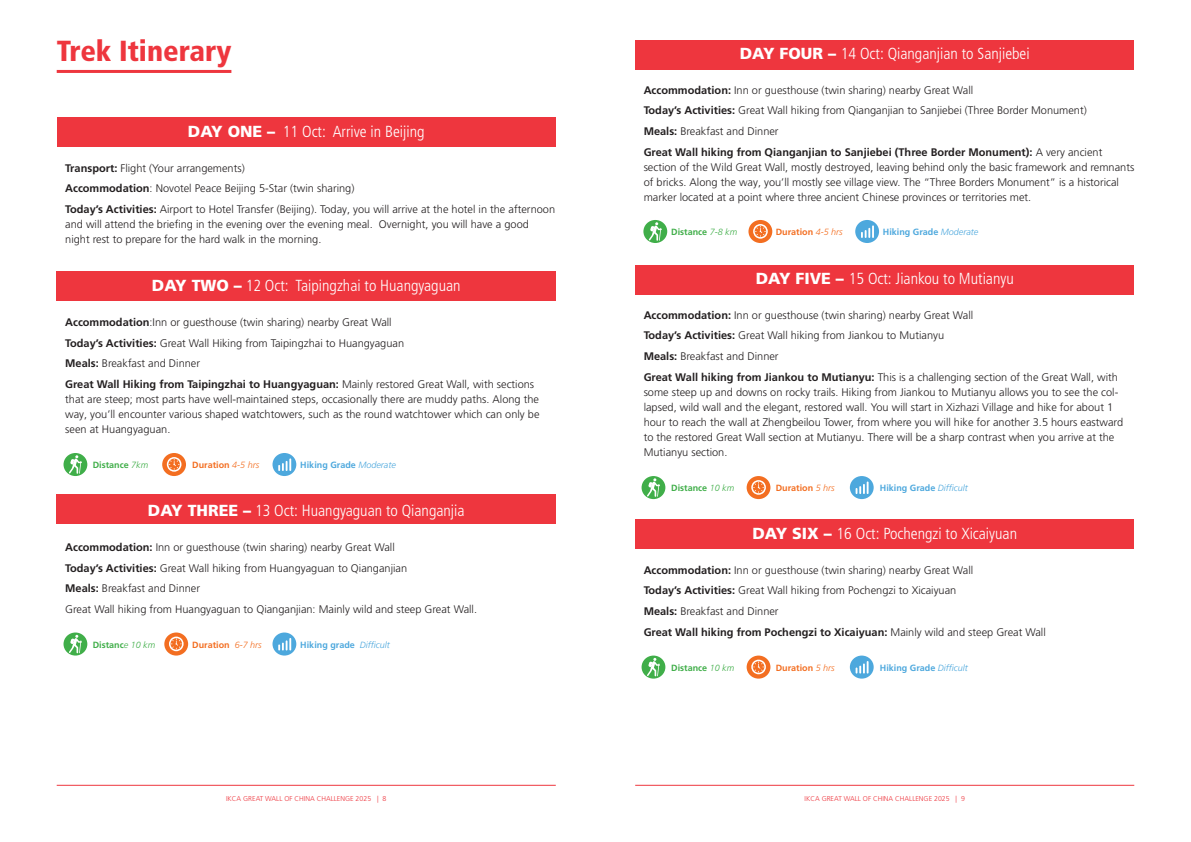
<style>
.page{position:relative;width:1191px;height:842px;background:#fff}
.page>*{position:absolute;margin:0;border:0;box-sizing:border-box;transform-origin:0 0}
.t1{font:900 condensed 29px "Frutiger LT Pro";color:#ee363e}
.t2{font:300 condensed 16px "Frutiger LT Pro";color:#fff}
.t3{font:300 11px/20.7px "Frutiger LT Pro";color:#231f20}
.t4{font:700 9px "Frutiger LT Pro";color:#4da8dd}
.t5{font:700 9px "Frutiger LT Pro";color:#f36e21}
.t6{font:700 9px "Frutiger LT Pro";color:#40ae49}
.t7{font:300 7px "Frutiger LT Pro";color:#ee363e}
.s1{font-weight:900;font-stretch:normal}
.s2{font-weight:700}
.s3{font-weight:300;font-style:italic}
</style>
<div class="page">
<div style="left:57px;top:117px;width:499px;height:30px;background:#ee363e"></div>
<div style="left:635px;top:40px;width:498px;height:29px;background:#ee363e"></div>
<div style="left:635px;top:265px;width:498px;height:30px;background:#ee363e"></div>
<div style="left:635px;top:519px;width:498px;height:30px;background:#ee363e"></div>
<div style="left:57px;top:271px;width:499px;height:30px;background:#ee363e"></div>
<div style="left:57px;top:494px;width:499px;height:30px;background:#ee363e"></div>
<hr style="left:57px;top:70px;width:174px;height:3px;background:#ee363e">
<hr style="left:57px;top:785px;width:499px;height:1px;background:#ee363e">
<svg style="left:63px;top:453px;width:24px;height:23px"></svg>
<svg style="left:69px;top:455px;width:13px;height:19px"></svg>
<div style="left:162px;top:453px;width:24px;height:23px;background:#f36e21;border-radius:50%"></div>
<svg style="left:167px;top:457px;width:14px;height:15px"></svg>
<div style="left:272px;top:453px;width:24px;height:23px;background:#4da8dd;border-radius:50%"></div>
<svg style="left:278px;top:458px;width:13px;height:13px"></svg>
<svg style="left:63px;top:632px;width:24px;height:23px"></svg>
<svg style="left:69px;top:635px;width:13px;height:18px"></svg>
<div style="left:164px;top:632px;width:24px;height:23px;background:#f36e21;border-radius:50%"></div>
<svg style="left:169px;top:637px;width:15px;height:14px"></svg>
<svg style="left:272px;top:632px;width:24px;height:23px"></svg>
<svg style="left:278px;top:638px;width:13px;height:12px"></svg>
<div style="left:643px;top:220px;width:24px;height:23px;background:#40ae49;border-radius:50%"></div>
<svg style="left:649px;top:222px;width:13px;height:19px"></svg>
<svg style="left:748px;top:220px;width:24px;height:23px"></svg>
<svg style="left:753px;top:224px;width:14px;height:15px"></svg>
<div style="left:855px;top:220px;width:24px;height:23px;background:#4da8dd;border-radius:50%"></div>
<svg style="left:861px;top:225px;width:13px;height:13px"></svg>
<div style="left:641px;top:476px;width:24px;height:23px;background:#40ae49;border-radius:50%"></div>
<svg style="left:647px;top:478px;width:13px;height:19px"></svg>
<div style="left:746px;top:476px;width:24px;height:23px;background:#f36e21;border-radius:50%"></div>
<svg style="left:751px;top:480px;width:15px;height:15px"></svg>
<div style="left:850px;top:476px;width:23px;height:23px;background:#4da8dd;border-radius:50%"></div>
<svg style="left:855px;top:481px;width:13px;height:13px"></svg>
<svg style="left:641px;top:655px;width:24px;height:24px"></svg>
<svg style="left:647px;top:658px;width:13px;height:18px"></svg>
<svg style="left:746px;top:655px;width:24px;height:24px"></svg>
<svg style="left:751px;top:660px;width:15px;height:14px"></svg>
<svg style="left:850px;top:655px;width:23px;height:24px"></svg>
<svg style="left:855px;top:661px;width:13px;height:12px"></svg>
<hr style="left:635px;top:785px;width:499px;height:1px;background:#ee363e">
<h1 class="t1" style="left:57px;top:34px;width:176px">Trek Itinerary</h1>
<h2 class="t2" style="left:188px;top:122px;width:238px"><span class="s1">DAY ONE –</span> 11 Oct: Arrive in Beijing</h2>
<p class="t3" style="left:65px;top:157px;width:491px"><span class="s2">Transport:</span> Flight (Your arrangements)<br><span class="s2">Accommodation</span>: Novotel Peace Beijing 5-Star (twin sharing)<br><span class="s2">Today’s Activities:</span> Airport to Hotel Transfer (Beijing). Today, you will arrive at the hotel in the afternoon</p>
<p class="t3" style="left:65px;top:217px;width:465px;line-height:15px">and will attend the briefing in the evening over the evening meal. Overnight, you will have a good night rest to prepare for the hard walk in the morning.</p>
<h2 class="t2" style="left:152px;top:276px;width:310px"><span class="s1">DAY TWO –</span> 12 Oct: Taipingzhai to Huangyaguan</h2>
<p class="t3" style="left:65px;top:312px;width:470px"><span class="s2">Accommodation</span>:Inn or guesthouse (twin sharing) nearby Great Wall<br><span class="s2">Today’s Activities:</span> Great Wall Hiking from Taipingzhai to Huangyaguan<br><span class="s2">Meals:</span> Breakfast and Dinner<br><span class="s2">Great Wall Hiking from Taipingzhai to Huangyaguan:</span> Mainly restored Great Wall, with sections</p>
<p class="t3" style="left:65px;top:392px;width:476px;line-height:15px;text-align:justify">that are steep; most parts have well-maintained steps, occasionally there are muddy paths. Along the way, you’ll encounter various shaped watchtowers, such as the round watchtower which can only be seen at Huangyaguan.</p>
<p class="t6" style="left:93px;top:459px;width:57px">Distance <span class="s3">7km</span></p>
<p class="t5" style="left:192px;top:459px;width:69px">Duration <span class="s3">4-5 hrs</span></p>
<p class="t4" style="left:300px;top:459px;width:97px">Hiking Grade <span class="s3">Moderate</span></p>
<h2 class="t2" style="left:148px;top:502px;width:318px"><span class="s1">DAY THREE –</span> 13 Oct: Huangyaguan to Qianganjia</h2>
<p class="t3" style="left:65px;top:537px;width:413px"><span class="s2">Accommodation:</span> Inn or guesthouse (twin sharing) nearby Great Wall<br><span class="s2">Today’s Activities:</span> Great Wall hiking from Huangyaguan to Qianganjian<br><span class="s2">Meals:</span> Breakfast and Dinner<br>Great Wall hiking from Huangyaguan to Qianganjian: Mainly wild and steep Great Wall.</p>
<p class="t6" style="left:93px;top:639px;width:64px">Distanc<span class="s3">e 10 km</span></p>
<p class="t5" style="left:192px;top:639px;width:71px">Duration <span class="s3">6-7 hrs</span></p>
<p class="t4" style="left:300px;top:639px;width:91px">Hiking grade <span class="s3">Difficult</span></p>
<h2 class="t2" style="left:739px;top:44px;width:291px"><span class="s1">DAY FOUR –</span> 14 Oct: Qianganjian to Sanjiebei</h2>
<p class="t3" style="left:643px;top:80px;width:460px"><span class="s2">Accommodation:</span> Inn or guesthouse (twin sharing) nearby Great Wall<br><span class="s2">Today’s Activities:</span> Great Wall hiking from Qianganjian to Sanjiebei (Three Border Monument)<br><span class="s2">Meals:</span> Breakfast and Dinner<br><span class="s2">Great Wall hiking from Qianganjian to Sanjiebei (Three Border Monument):</span> A very ancient</p>
<p class="t3" style="left:643px;top:159px;width:492px;line-height:15px">section of the Wild Great Wall, mostly destroyed, leaving behind only the basic framework and remnants of bricks. Along the way, you’ll mostly see village view. The “Three Borders Monument” is a historical marker located at a point where three ancient Chinese provinces or territories met.</p>
<p class="t6" style="left:671px;top:227px;width:68px">Distance <span class="s3">7-8 km</span></p>
<p class="t5" style="left:775px;top:227px;width:69px">Duration <span class="s3">4-5 hrs</span></p>
<p class="t4" style="left:883px;top:227px;width:97px">Hiking Grade <span class="s3">Moderate</span></p>
<h2 class="t2" style="left:755px;top:269px;width:259px"><span class="s1">DAY FIVE –</span> 15 Oct: Jiankou to Mutianyu</h2>
<p class="t3" style="left:643px;top:305px;width:476px"><span class="s2">Accommodation:</span> Inn or guesthouse (twin sharing) nearby Great Wall<br><span class="s2">Today’s Activities:</span> Great Wall hiking from Jiankou to Mutianyu<br><span class="s2">Meals:</span> Breakfast and Dinner<br><span class="s2">Great Wall hiking from Jiankou to Mutianyu:</span> This is a challenging section of the Great Wall, with</p>
<p class="t3" style="left:643px;top:384px;width:481px;line-height:15px">some steep up and downs on rocky trails. Hiking from Jiankou to Mutianyu allows you to see the col&shy;lapsed, wild wall and the elegant, restored wall. You will start in Xizhazi Village and hike for about 1 hour to reach the wall at Zhengbeilou Tower, from where you will hike for another 3.5 hours eastward to the restored Great Wall section at Mutianyu. There will be a sharp contrast when you arrive at the Mutianyu section.</p>
<p class="t6" style="left:671px;top:482px;width:65px">Distance <span class="s3">10 km</span></p>
<p class="t5" style="left:775px;top:482px;width:61px">Duration <span class="s3">5 hrs</span></p>
<p class="t4" style="left:880px;top:482px;width:90px">Hiking Grade <span class="s3">Difficult</span></p>
<h2 class="t2" style="left:752px;top:524px;width:266px"><span class="s1">DAY SIX –</span> 16 Oct: Pochengzi to Xicaiyuan</h2>
<p class="t3" style="left:643px;top:560px;width:403px"><span class="s2">Accommodation:</span> Inn or guesthouse (twin sharing) nearby Great Wall<br><span class="s2">Today’s Activities:</span> Great Wall hiking from Pochengzi to Xicaiyuan<br><span class="s2">Meals:</span> Breakfast and Dinner<br><span class="s2">Great Wall hiking from Pochengzi to Xicaiyuan:</span> Mainly wild and steep Great Wall</p>
<p class="t6" style="left:671px;top:662px;width:65px">Distance <span class="s3">10 km</span></p>
<p class="t5" style="left:775px;top:662px;width:61px">Duration <span class="s3">5 hrs</span></p>
<p class="t4" style="left:880px;top:662px;width:90px">Hiking Grade <span class="s3">Difficult</span></p>
<p class="t7" style="left:226px;top:794px;width:162px">IKCA GREAT WALL OF CHINA CHALLENGE 2025 | 8</p>
<p class="t7" style="left:804px;top:794px;width:162px">IKCA GREAT WALL OF CHINA CHALLENGE 2025 | 9</p>
</div>
